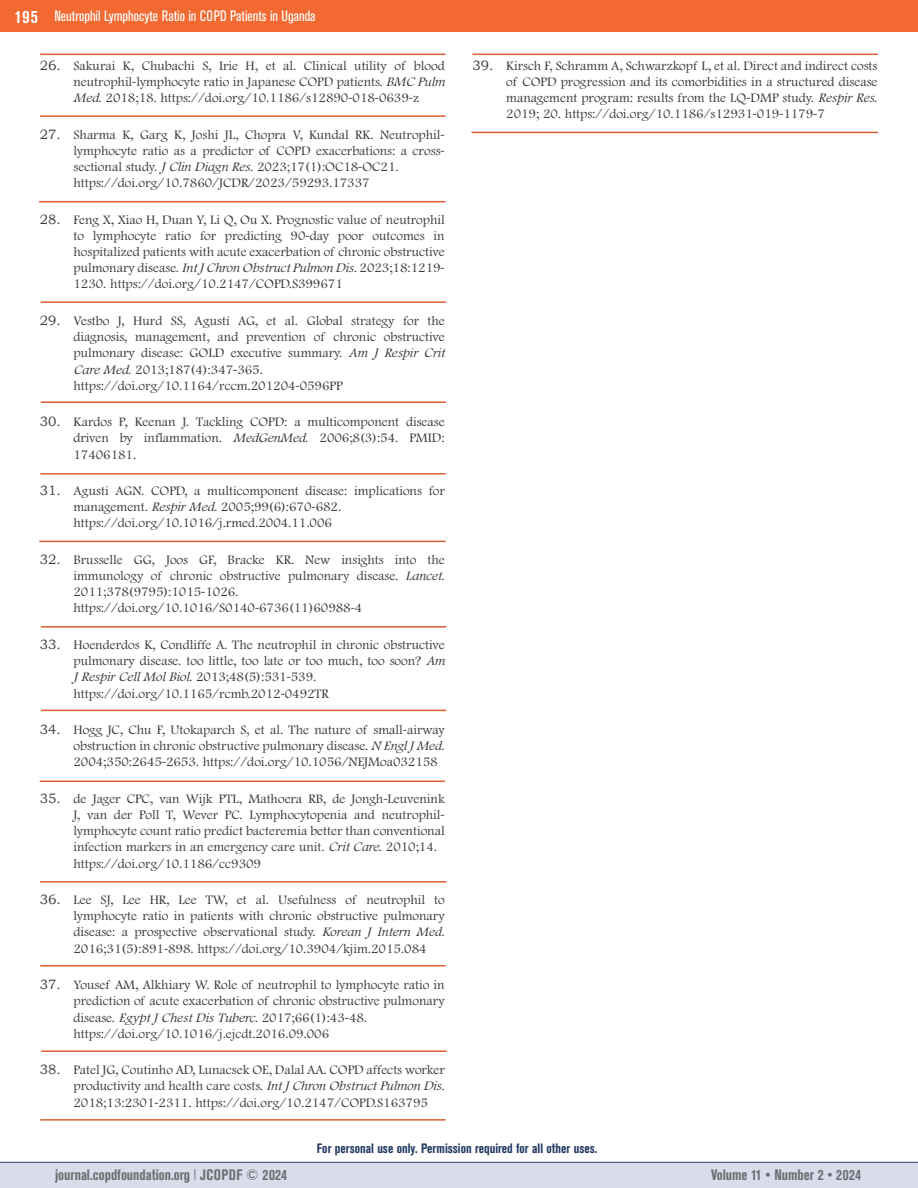
<style>
.page{position:relative;width:918px;height:1188px;background:#fff}
.page>*{position:absolute;margin:0;border:0;box-sizing:border-box;transform-origin:0 0}
.t1{font:700 condensed 15px "Akzidenz Grotesk BE";color:#6c6d70}
.t2{font:condensed 15px "Akzidenz Grotesk BE";color:#fff}
.t3{font:300 13.5px/16.2px "Footlight MT Pro";color:#3e3e3f;text-align:justify}
.t4{font:700 condensed 13.5px "Akzidenz Grotesk BE";color:#213861}
.s1{font-weight:700;font-size:18px}
.s2{font-family:"Bookman Old Style";font-weight:400}
.s3{font-family:"Myriad Pro";font-weight:400}
.s4{font-style:italic}
</style>
<div class="page">
<div style="left:0;top:1162px;width:918px;height:26px;background:#d9dceb"></div>
<div style="left:0;top:0;width:918px;height:32px;background:#f26a32"></div>
<hr style="left:0;top:1162px;width:918px;height:1px;background:#34416b">
<hr style="left:39px;top:201px;width:407px;height:1px;background:#d95f30">
<hr style="left:40px;top:54px;width:406px;height:1px;background:#d95f30">
<hr style="left:41px;top:301px;width:405px;height:2px;background:#d95f30">
<hr style="left:41px;top:401px;width:405px;height:2px;background:#d95f30">
<hr style="left:40px;top:115px;width:406px;height:2px;background:#d95f30">
<hr style="left:39px;top:541px;width:407px;height:1px;background:#d95f30">
<hr style="left:41px;top:626px;width:405px;height:2px;background:#d95f30">
<hr style="left:41px;top:710px;width:405px;height:1px;background:#d95f30">
<hr style="left:40px;top:473px;width:406px;height:2px;background:#d95f30">
<hr style="left:40px;top:881px;width:407px;height:2px;background:#d95f30">
<hr style="left:40px;top:965px;width:406px;height:2px;background:#d95f30">
<hr style="left:40px;top:1119px;width:406px;height:2px;background:#d95f30">
<hr style="left:40px;top:781px;width:405px;height:1px;background:#d95f30">
<hr style="left:471px;top:132px;width:407px;height:1px;background:#d95f30">
<hr style="left:473px;top:54px;width:405px;height:1px;background:#d95f30">
<hr style="left:41px;top:1050px;width:406px;height:2px;background:#d95f30">
<p class="t2" style="left:15px;top:8px;width:302px"><span class="s1">195</span> Neutrophil Lymphocyte Ratio in COPD Patients in Uganda</p>
<p class="t3" style="left:74px;top:58px;width:373px;text-indent:-34px"><span class="s2">26.</span> Sakurai K, Chubachi S, Irie H, et al. Clinical utility of blood neutrophil<span class="s3">-</span>lymphocyte ratio in Japanese COPD patients. <span class="s4">BMC Pulm Med</span>. 2018;18. https://doi.org/10.1186/s12890<span class="s3">-</span>018<span class="s3">-</span>0639<span class="s3">-</span>z</p>
<p class="t3" style="left:74px;top:127px;width:373px;text-align:left;text-indent:-34px"><span class="s2">27.</span> Sharma K, Garg K, Joshi JL, Chopra V, Kundal RK. Neutrophil&shy;lymphocyte ratio as a predictor of COPD exacerbations: a cross&shy;sectional study. <span class="s4">J Clin Diagn Res</span>. 2023;17(1):OC18<span class="s3">-</span>OC21. https://doi.org/10.7860/JCDR/2023/59293.17337</p>
<p class="t3" style="left:74px;top:212px;width:373px;text-indent:-34px"><span class="s2">28.</span> Feng X, Xiao H, Duan Y, Li Q, Ou X. Prognostic value of neutrophil to lymphocyte ratio for predicting 90<span class="s3">-</span>day poor outcomes in hospitalized patients with acute exacerbation of chronic obstructive pulmonary disease. <span class="s4">Int J Chron Obstruct Pulmon Dis</span>. 2023;18:1219<span class="s3">- </span>1230. https://doi.org/10.2147/COPD.S399671</p>
<p class="t3" style="left:74px;top:313px;width:373px;text-align:left;text-indent:-34px"><span class="s2">29.</span> Vestbo J, Hurd SS, Agustí AG, et al. Global strategy for the diagnosis, management, and prevention of chronic obstructive pulmonary disease: GOLD executive summary. <span class="s4">Am J Respir Crit Care Med</span>. 2013;187(4):347<span class="s3">-</span>365. https://doi.org/10.1164/rccm.201204<span class="s3">-</span>0596PP</p>
<p class="t3" style="left:74px;top:414px;width:373px;text-indent:-34px"><span class="s2">30.</span> Kardos P, Keenan J. Tackling COPD: a multicomponent disease driven by inflammation. <span class="s4">MedGenMed</span>. 2006;8(3):54. PMID:<br>17406181.</p>
<p class="t3" style="left:74px;top:483px;width:373px;text-align:left;text-indent:-34px"><span class="s2">31.</span> Agusti AGN. COPD, a multicomponent disease: implications for management. <span class="s4">Respir Med</span>. 2005;99(6):670<span class="s3">-</span>682. https://doi.org/10.1016/j.rmed.2004.11.006</p>
<p class="t3" style="left:74px;top:552px;width:373px;text-align:left;text-indent:-34px"><span class="s2">32.</span> Brusselle GG, Joos GF, Bracke KR. New insights into the immunology of chronic obstructive pulmonary disease. <span class="s4">Lancet</span>.<br>2011;378(9795):1015<span class="s3">-</span>1026. https://doi.org/10.1016/S0140<span class="s3">-</span>6736(11)60988<span class="s3">-</span>4</p>
<p class="t3" style="left:74px;top:637px;width:373px;text-align:left;text-indent:-34px"><span class="s2">33.</span> Hoenderdos K, Condliffe A. The neutrophil in chronic obstructive pulmonary disease. too little, too late or too much, too soon? <span class="s4">Am J Respir Cell Mol Biol</span>. 2013;48(5):531<span class="s3">-</span>539. https://doi.org/10.1165/rcmb.2012<span class="s3">-</span>0492TR</p>
<p class="t3" style="left:74px;top:722px;width:373px;text-indent:-34px"><span class="s2">34.</span> Hogg JC, Chu F, Utokaparch S, et al. The nature of small<span class="s3">-</span>airway obstruction in chronic obstructive pulmonary disease. <span class="s4">N Engl J Med</span>.<br>2004;350:2645<span class="s3">-</span>2653. https://doi.org/10.1056/NEJMoa032158</p>
<p class="t3" style="left:74px;top:791px;width:373px;text-align:left;text-indent:-34px"><span class="s2">35.</span> de Jager CPC, van Wijk PTL, Mathoera RB, de Jongh<span class="s3">-</span>Leuvenink J, van der Poll T, Wever PC. Lymphocytopenia and neutrophil&shy;lymphocyte count ratio predict bacteremia better than conventional infection markers in an emergency care unit. <span class="s4">Crit Care</span>. 2010;14. https://doi.org/10.1186/cc9309</p>
<p class="t3" style="left:74px;top:892px;width:373px;text-indent:-34px"><span class="s2">36.</span> Lee SJ, Lee HR, Lee TW, et al. Usefulness of neutrophil to lymphocyte ratio in patients with chronic obstructive pulmonary disease: a prospective observational study. <span class="s4">Korean J Intern Med</span>.<br>2016;31(5):891<span class="s3">-</span>898. https://doi.org/10.3904/kjim.2015.084</p>
<p class="t3" style="left:74px;top:977px;width:373px;text-align:left;text-indent:-34px"><span class="s2">37.</span> Yousef AM, Alkhiary W. Role of neutrophil to lymphocyte ratio in prediction of acute exacerbation of chronic obstructive pulmonary disease. <span class="s4">Egypt J Chest Dis Tuberc</span>. 2017;66(1):43<span class="s3">-</span>48. https://doi.org/10.1016/j.ejcdt.2016.09.006</p>
<p class="t3" style="left:74px;top:1062px;width:373px;text-indent:-34px"><span class="s2">38.</span> Patel JG, Coutinho AD, Lunacsek OE, Dalal AA. COPD affects worker productivity and health care costs. <span class="s4">Int J Chron Obstruct Pulmon Dis</span>.<br>2018;13:2301<span class="s3">-</span>2311. https://doi.org/10.2147/COPD.S163795</p>
<p class="t3" style="left:506px;top:58px;width:373px;text-indent:-34px"><span class="s2">39.</span> Kirsch F, Schramm A, Schwarzkopf L, et al. Direct and indirect costs of COPD progression and its comorbidities in a structured disease management program: results from the LQ<span class="s3">-</span>DMP study. <span class="s4">Respir Res</span>.<br>2019; 20. https://doi.org/10.1186/s12931<span class="s3">-</span>019<span class="s3">-</span>1179<span class="s3">-</span>7</p>
<p class="t4" style="left:317px;top:1141px;width:282px">For personal use only. Permission required for all other uses.</p>
<p class="t1" style="left:55px;top:1166px;width:234px">journal.copdfoundation.org <sup>|</sup> JCOPDF © 2024</p>
<p class="t1" style="left:711px;top:1166px;width:151px">Volume 11 • Number 2 • 2024</p>
</div>
